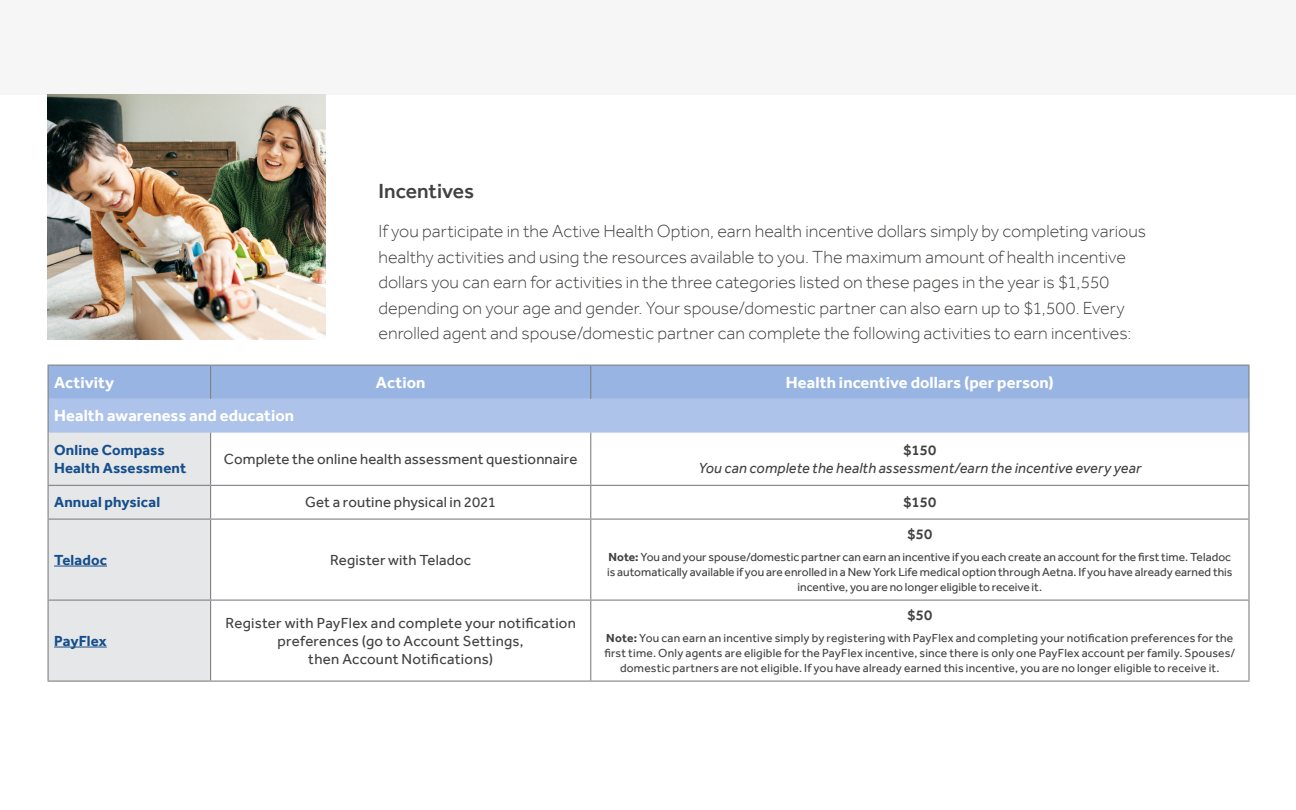
<style>
.page{position:relative;width:1296px;height:810px;background:#fff}
.page>*{position:absolute;margin:0;border:0;box-sizing:border-box;transform-origin:0 0}
.t1{font:500 21px "Effra";color:#414042}
.t2{font:300 18px "Effra";color:#414042}
.t3{font:300 18px "Effra";color:#3d3d3b}
.t4{font:700 16.5px "Effra";letter-spacing:.005em;color:#fff}
.t5{font:15px/18px "Effra";letter-spacing:.01em;color:#414042;text-align:center}
.t6{font:italic 15px "Effra";letter-spacing:.01em;color:#414042}
.t7{font:700 15px/18px "Effra";letter-spacing:.01em;color:#144e8c}
.t8{font:500 15px "Effra";letter-spacing:.01em;color:#414042}
.t9{font:12px/15px "Effra";letter-spacing:.005em;color:#414042;text-align:center}
.s1{color:#414042}
.s2{color:#3d3d3b}
.s3{font-weight:700}
</style>
<div class="page">
<div style="left:0;top:0;width:1296px;height:94px;background:#f7f6f7"></div>
<div style="left:49px;top:366px;width:1199px;height:33px;background:#98b4e3"></div>
<div style="left:48px;top:399px;width:1201px;height:34px;background:#adc3e9"></div>
<div style="left:49px;top:433px;width:161px;height:248px;background:#e6e7e8"></div>
<svg style="left:211px;top:433px;width:1037px;height:248px"></svg>
<hr style="left:210px;top:433px;width:1px;height:52px;background:#808285">
<hr style="left:590px;top:433px;width:1px;height:52px;background:#808285">
<hr style="left:48px;top:485px;width:163px;height:1px;background:#808285">
<hr style="left:211px;top:485px;width:380px;height:1px;background:#808285">
<hr style="left:210px;top:486px;width:1px;height:33px;background:#808285">
<hr style="left:591px;top:485px;width:659px;height:1px;background:#808285">
<hr style="left:590px;top:486px;width:1px;height:33px;background:#808285">
<hr style="left:48px;top:519px;width:163px;height:1px;background:#808285">
<hr style="left:211px;top:519px;width:380px;height:1px;background:#808285">
<hr style="left:210px;top:520px;width:1px;height:80px;background:#808285">
<hr style="left:591px;top:519px;width:659px;height:1px;background:#808285">
<hr style="left:590px;top:520px;width:1px;height:80px;background:#808285">
<hr style="left:48px;top:600px;width:163px;height:1px;background:#808285">
<hr style="left:211px;top:600px;width:380px;height:1px;background:#808285">
<hr style="left:210px;top:601px;width:1px;height:80px;background:#808285">
<hr style="left:591px;top:600px;width:659px;height:1px;background:#808285">
<hr style="left:590px;top:601px;width:1px;height:80px;background:#808285">
<hr style="left:210px;top:366px;width:1px;height:33px;background:#808285">
<hr style="left:590px;top:366px;width:1px;height:33px;background:#808285">
<hr style="left:48px;top:365px;width:163px;height:1px;background:#808285">
<hr style="left:48px;top:366px;width:1px;height:33px;background:#808285">
<hr style="left:211px;top:365px;width:380px;height:1px;background:#808285">
<hr style="left:591px;top:365px;width:659px;height:1px;background:#808285">
<hr style="left:1248px;top:366px;width:2px;height:33px;background:#808285">
<hr style="left:48px;top:399px;width:1px;height:34px;background:#808285">
<hr style="left:1248px;top:399px;width:2px;height:34px;background:#808285">
<hr style="left:48px;top:433px;width:1px;height:52px;background:#808285">
<hr style="left:1248px;top:433px;width:2px;height:52px;background:#808285">
<hr style="left:48px;top:486px;width:1px;height:33px;background:#808285">
<hr style="left:1248px;top:486px;width:2px;height:33px;background:#808285">
<hr style="left:48px;top:520px;width:1px;height:80px;background:#808285">
<hr style="left:1248px;top:520px;width:2px;height:80px;background:#808285">
<hr style="left:48px;top:601px;width:1px;height:80px;background:#808285">
<hr style="left:1248px;top:601px;width:2px;height:80px;background:#808285">
<hr style="left:48px;top:681px;width:163px;height:1px;background:#808285">
<hr style="left:211px;top:681px;width:380px;height:1px;background:#808285">
<hr style="left:591px;top:681px;width:659px;height:1px;background:#808285">
<hr style="left:54px;top:566px;width:53px;height:1px;background:#144e8c">
<hr style="left:54px;top:647px;width:53px;height:1px;background:#144e8c">
<img style="left:47px;top:94px;width:278px;height:245px">
<h1 class="t1" style="left:378px;top:179px;width:97px">Incentives</h1>
<h2 class="t2" style="left:378px;top:221px;width:769px">If you participate in the Active Health Option, earn health incentive dollars simply by completing various</h2>
<h2 class="t2" style="left:378px;top:246px;width:749px">healthy activities and using the resources available to you. The maximum amount of health incentive</h2>
<h2 class="t3" style="left:378px;top:272px;width:732px"><span class="s1">dollars you can earn</span> for activities in the three categories listed on these pages <span class="s1">in the year is $1,550</span></h2>
<h2 class="t2" style="left:378px;top:297px;width:748px">depending on your age and gender. Your spouse/domestic partner can also earn up to $1,500. Every</h2>
<h2 class="t2" style="left:378px;top:323px;width:754px">enrolled agent and spouse/domestic partner can complete the following activities to earn incentives:</h2>
<h3 class="t4" style="left:54px;top:372px;width:62px">Activity</h3>
<h3 class="t4" style="left:376px;top:372px;width:51px">Action</h3>
<h3 class="t4" style="left:786px;top:372px;width:270px">Health incentive dollars (per person)</h3>
<h3 class="t4" style="left:54px;top:406px;width:242px">Health awareness and education</h3>
<p class="t7" style="left:54px;top:441px;width:134px">Online Compass<br>Health Assessment</p>
<p class="t5" style="left:224px;top:450px;width:355px">Complete the online health assessment questionnaire</p>
<p class="t8" style="left:904px;top:441px;width:34px">$150</p>
<p class="t6" style="left:698px;top:459px;width:444px">You can complete the health assessment/earn the incentive every year</p>
<p class="t7" style="left:54px;top:493px;width:108px">Annual physical</p>
<p class="t5" style="left:305px;top:493px;width:192px">Get a routine physical in 202<span class="s2">1</span></p>
<p class="t8" style="left:904px;top:493px;width:34px">$150</p>
<p class="t7" style="left:54px;top:550px;width:54px">Teladoc</p>
<p class="t5" style="left:330px;top:551px;width:143px">Register with Teladoc</p>
<p class="t7" style="left:54px;top:631px;width:54px">PayFlex</p>
<p class="t5" style="left:225px;top:614px;width:352px">Register with PayFlex and complete your notification preferences (go to Account Settings,<br>then Account Notifications)</p>
<p class="t8" style="left:907px;top:525px;width:26px">$50</p>
<p class="t9" style="left:607px;top:549px;width:627px"><span class="s3">Note:</span> You and your spouse/domestic partner can earn an incentive if you each create an account for the first time. Teladoc is automatically available if you are enrolled in a New York Life medical option through Aetna. If you have already earned this incentive, you are no longer eligible to receive it.</p>
<p class="t8" style="left:907px;top:606px;width:26px">$50</p>
<p class="t9" style="left:604px;top:630px;width:633px"><span class="s3">Note:</span> You can earn an incentive simply by registering with PayFlex and completing your notification preferences for the first time. Only agents are eligible for the PayFlex incentive, since there is only one PayFlex account per family. Spouses/ domestic partners are not eligible. If you have already earned this incentive, you are no longer eligible to receive it.</p>
</div>
